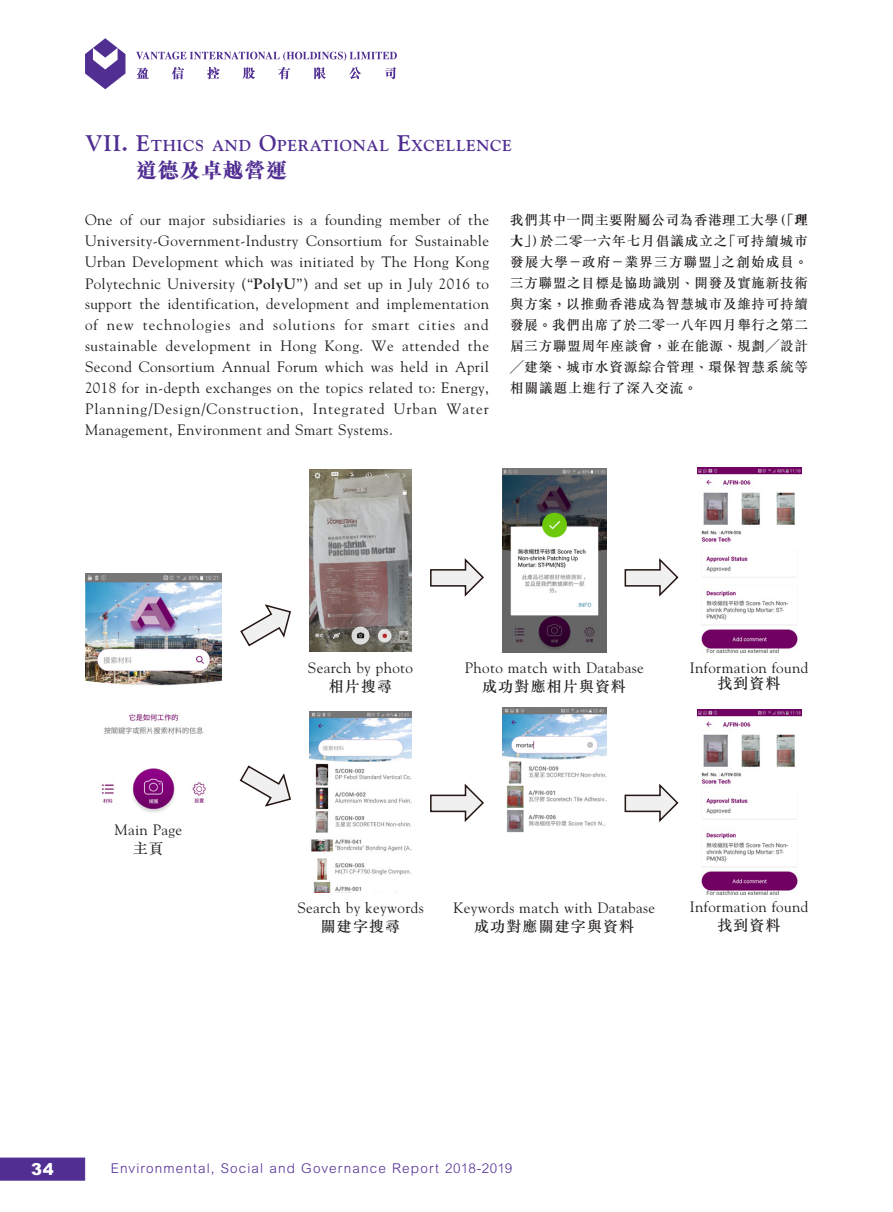
<style>
.page{position:relative;width:893px;height:1212px;background:#fff}
.page>*{position:absolute;margin:0;border:0;box-sizing:border-box;transform-origin:0 0}
.t1{font:800 21px "M Sung HK";letter-spacing:.035em;color:#502e92}
.t2{font:900 16.5px "Arial MT Std";color:#fff}
.t3{font:700 15.75px "Goudy Std";letter-spacing:.04em;color:#502e92}
.t4{font:15px/21px "Goudy Std";letter-spacing:.025em;color:#231f20;text-align:justify}
.t5{font:500 15px "M Sung HK";letter-spacing:.075em;color:#231f20}
.t6{font:500 13.5px/21px "M Sung HK";letter-spacing:.06em;color:#231f20;text-align:justify}
.t7{font:300 13.5px "Arial MT Std";letter-spacing:.08em;color:#502e92}
.s1{font-size:22.5px}
.s2{font-weight:700}
.s3{font-weight:800}
</style>
<div class="page">
<div style="left:0;top:1158px;width:85px;height:22px;background:#502e92"></div>
<svg style="left:85px;top:38px;width:40px;height:51px"></svg>
<svg style="left:136px;top:52px;width:261px;height:9px"></svg>
<svg style="left:136px;top:67px;width:260px;height:13px"></svg>
<img style="left:85px;top:574px;width:137px;height:239px">
<img style="left:310px;top:470px;width:102px;height:181px">
<img style="left:310px;top:711px;width:102px;height:181px">
<img style="left:697px;top:468px;width:104px;height:185px">
<img style="left:697px;top:709px;width:104px;height:185px">
<img style="left:502px;top:708px;width:104px;height:125px">
<img style="left:503px;top:469px;width:103px;height:184px">
<svg style="left:240px;top:604px;width:51px;height:43px"></svg>
<svg style="left:239px;top:765px;width:52px;height:42px"></svg>
<svg style="left:430px;top:783px;width:54px;height:39px"></svg>
<svg style="left:430px;top:558px;width:54px;height:39px"></svg>
<svg style="left:624px;top:783px;width:55px;height:39px"></svg>
<svg style="left:624px;top:558px;width:55px;height:39px"></svg>
<p class="t3" style="left:85px;top:136px;width:428px"><span class="s1">VII. E</span>THICS AND <span class="s1">O</span>PERATIONAL <span class="s1">E</span>XCELLENCE</p>
<h1 class="t1" style="left:136px;top:156px;width:153px">道德及卓越營運</h1>
<p class="t4" style="left:85px;top:209px;width:406px">One of our major subsidiaries is a founding member of the University-Government-Industry Consortium for Sustainable Urban Development which was initiated by The Hong Kong Polytechnic University (“<span class="s2">PolyU</span>”) and set up in July 2016 to</p>
<p class="t4" style="left:85px;top:293px;width:405px">support the identification, development and implementation of new technologies and solutions for smart cities and sustainable development in Hong Kong. We attended the Second Consortium Annual Forum which was held in April 2018 for in-depth exchanges on the topics related to: Energy, Planning/Design/Construction, Integrated Urban Water Management, Environment and Smart Systems.</p>
<p class="t6" style="left:510px;top:209px;width:299px">我們其中一間主要附屬公司為香港理工大學（「<span class="s3">理大</span>」）於二零一六年七月倡議成立之「可持續城市發展大學－政府－業界三方聯盟」之創始成員。三方聯盟之目標是協助識別、開發及實施新技術與方案，以推動香港成為智慧城市及維持可持續發展。我們出席了於二零一八年四月舉行之第二屆三方聯盟周年座談會，並在能源、規劃╱設計╱建築、城市水資源綜合管理、環保智慧系統等相關議題上進行了深入交流。</p>
<p class="t4" style="left:114px;top:819px;width:69px">Main Page</p>
<p class="t5" style="left:133px;top:838px;width:33px">主頁</p>
<p class="t4" style="left:308px;top:657px;width:107px">Search by photo</p>
<p class="t5" style="left:329px;top:676px;width:65px">相片搜尋</p>
<p class="t4" style="left:465px;top:657px;width:180px">Photo match with Database</p>
<p class="t5" style="left:482px;top:676px;width:145px">成功對應相片與資料</p>
<p class="t4" style="left:690px;top:657px;width:120px">Information found</p>
<p class="t5" style="left:717px;top:673px;width:65px">找到資料</p>
<p class="t4" style="left:297px;top:897px;width:128px">Search by keywords</p>
<p class="t5" style="left:321px;top:916px;width:81px">關建字搜尋</p>
<p class="t4" style="left:453px;top:897px;width:203px">Keywords match with Database</p>
<p class="t5" style="left:474px;top:916px;width:162px">成功對應關建字與資料</p>
<p class="t4" style="left:690px;top:896px;width:120px">Information found</p>
<p class="t5" style="left:717px;top:915px;width:65px">找到資料</p>
<p class="t2" style="left:31px;top:1159px;width:24px">34</p>
<p class="t7" style="left:111px;top:1160px;width:403px">Environmental, Social and Governance Report 2018-2019</p>
</div>
